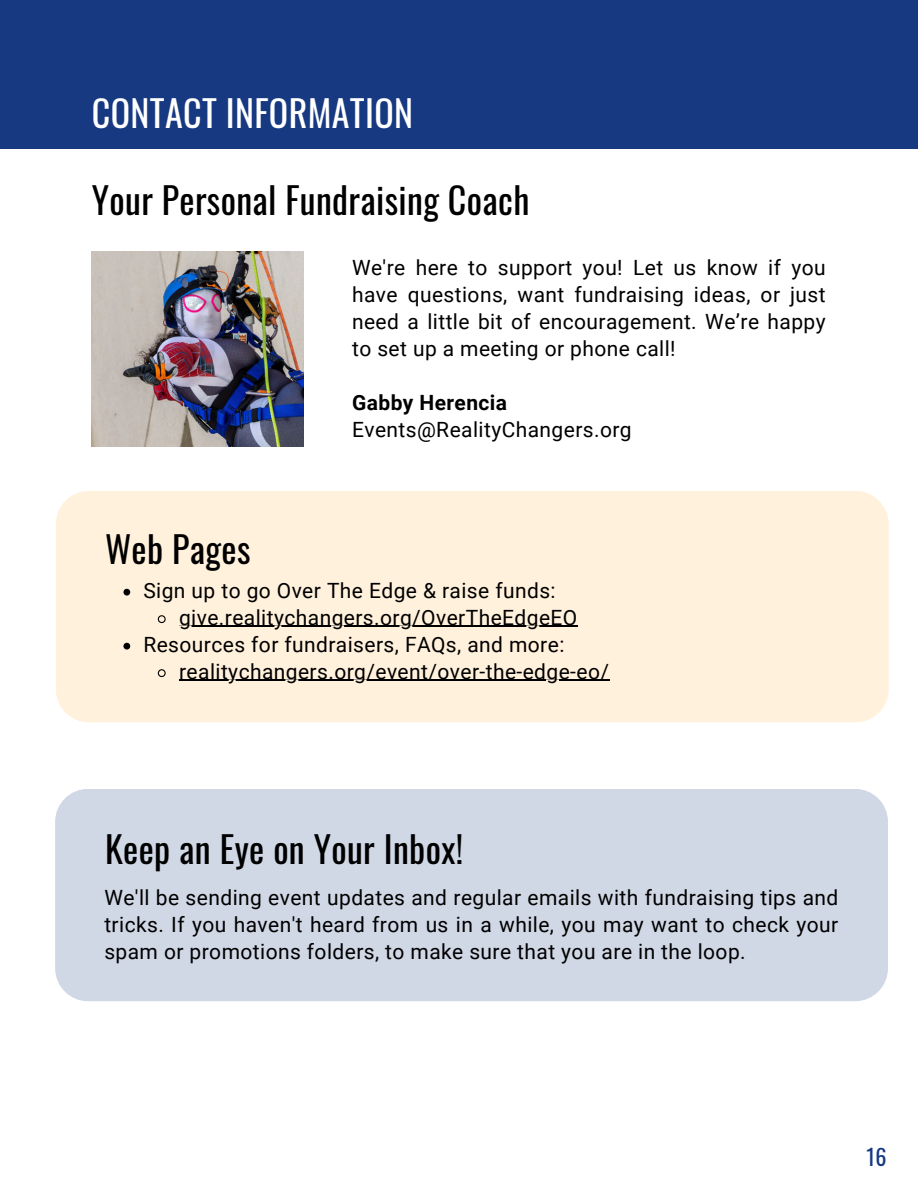
<style>
.page{position:relative;width:918px;height:1188px;background:#fff}
.page>*{position:absolute;margin:0;border:0;box-sizing:border-box;transform-origin:0 0}
.t1{font:36px "Oswald";letter-spacing:.01em;color:#000}
.t2{font:36px "Oswald";letter-spacing:.01em;color:#fff}
.t3{font:22.05px "Oswald";color:#163981}
.t4{font:21px/27px "Roboto";letter-spacing:.02em;color:#000;text-align:justify}
.t5{font:700 21px "Roboto";letter-spacing:.02em;color:#000}
</style>
<div class="page">
<div style="left:0;top:0;width:918px;height:149px;background:#163981"></div>
<div style="left:56px;top:491px;width:833px;height:231px;background:#fff1dc;border-radius:33px"></div>
<svg style="left:123px;top:589px;width:7px;height:7px"></svg>
<svg style="left:157px;top:615px;width:9px;height:9px"></svg>
<hr style="left:179px;top:626px;width:399px;height:1px;background:#000">
<svg style="left:123px;top:643px;width:7px;height:7px"></svg>
<svg style="left:157px;top:669px;width:9px;height:9px"></svg>
<hr style="left:179px;top:680px;width:431px;height:1px;background:#000">
<div style="left:55px;top:789px;width:833px;height:212px;background:#d0d7e5;border-radius:33px"></div>
<img style="left:92px;top:251px;width:211px;height:196px">
<h1 class="t2" style="left:92px;top:81px;width:323px">CONTACT INFORMATION</h1>
<h1 class="t1" style="left:92px;top:168px;width:439px">Your Personal Fundraising Coach</h1>
<p class="t4" style="left:352px;top:253px;width:475px">We're here to support you! Let us know if you have questions, want fundraising ideas, or just need a little bit of encouragement. We’re happy to set up a meeting or phone call!</p>
<p class="t5" style="left:352px;top:388px;width:157px">Gabby Herencia</p>
<p class="t4" style="left:352px;top:415px;width:281px">Events@RealityChangers.org</p>
<h1 class="t1" style="left:105px;top:517px;width:147px">Web Pages</h1>
<p class="t4" style="left:143px;top:576px;width:414px">Sign up to go Over The Edge &amp; raise funds:</p>
<p class="t4" style="left:179px;top:603px;width:400px">give.realitychangers.org/OverTheEdgeEO</p>
<p class="t4" style="left:143px;top:630px;width:423px">Resources for fundraisers, FAQs, and more:</p>
<p class="t4" style="left:179px;top:657px;width:431px">realitychangers.org/event/over-the-edge-eo/</p>
<h1 class="t1" style="left:105px;top:818px;width:360px">Keep an Eye on Your Inbox!</h1>
<p class="t4" style="left:104px;top:883px;width:735px">We'll be sending event updates and regular emails with fundraising tips and tricks. If you haven't heard from us in a while, you may want to check your spam or promotions folders, to make sure that you are in the loop.</p>
<p class="t3" style="left:866px;top:1137px;width:22px">16</p>
</div>
